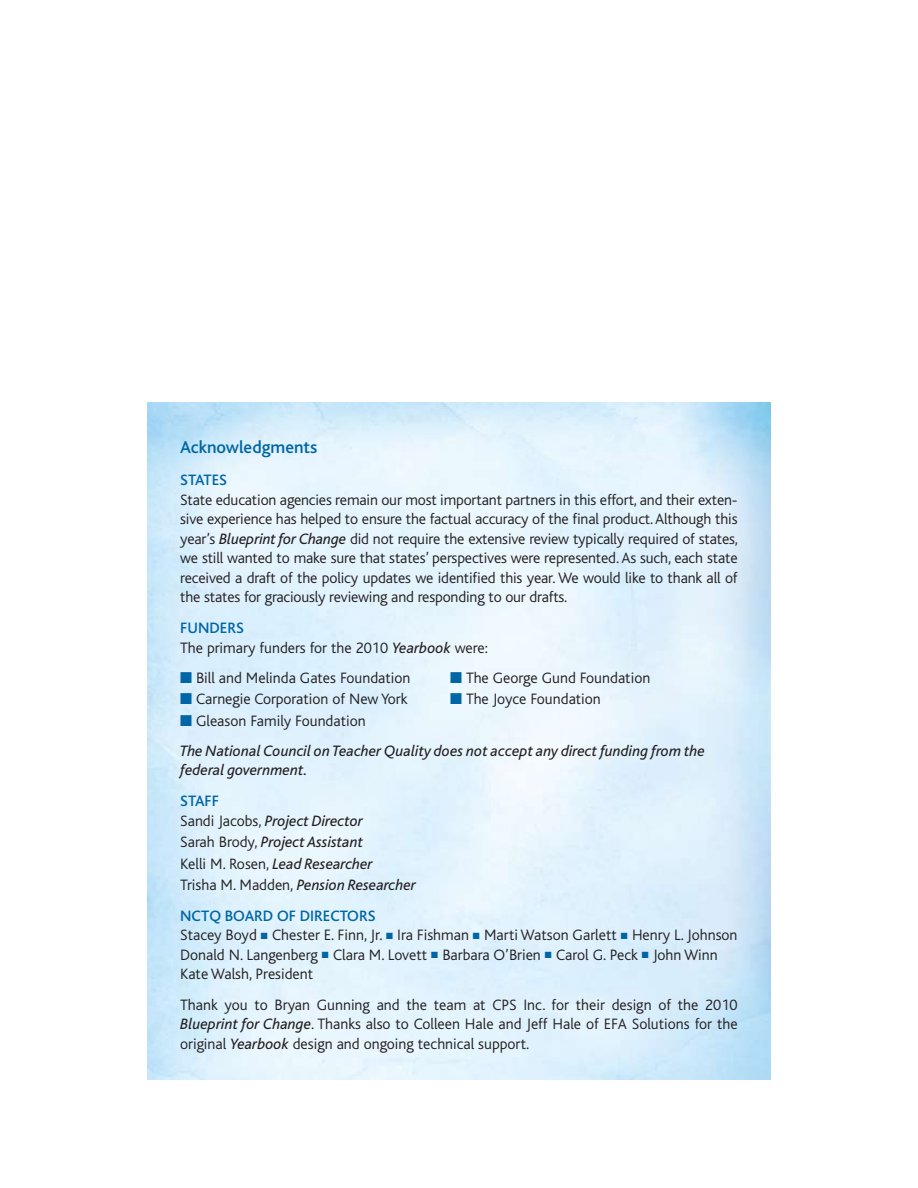
<style>
.page{position:relative;width:918px;height:1188px;background:#fff}
.page>*{position:absolute;margin:0;border:0;box-sizing:border-box;transform-origin:0 0}
.t1{font:500 18px "Bliss";color:#0065a4}
.t2{font:300 15.75px/19.5px "Bliss";color:#231f20;text-align:justify}
.t3{font:italic 15.75px/21.3px "Bliss";color:#231f20}
.t4{font:500 15.75px "Bliss";color:#0065a4}
.s1{font-weight:400;font-style:italic}
.s2{font-weight:500;color:#0065a4}
.s3{color:#0065a4}
.s4{font-weight:300;font-style:normal}
.s5{font-weight:500;font-style:normal;color:#0065a4}
</style>
<div class="page">
<p class="t1" style="left:180px;top:437px;width:139px">ACKNOWLEDGMENTS</p>
<p class="t4" style="left:180px;top:472px;width:9px">STAT</p>
<p class="t4" style="left:212px;top:472px;width:15px">ES</p>
<p class="t2" style="left:180px;top:490px;width:559px">State education agencies remain our most important partners in this effort, and their exten&shy;sive experience has helped to ensure the factual accuracy of the final product. Although this year’s <span class="s1">Blueprint for Change</span> did not require the extensive review typically required of states, we still wanted to make sure that states’ perspectives were represented. As such, each state received a draft of the policy updates we identified this year. We would like to thank all of the states for graciously reviewing and responding to our drafts.</p>
<p class="t2" style="left:180px;top:619px;width:309px"><span class="s2">FUN DERS<br></span>The primary funders for the 2010 <span class="s1">Yearbook</span> were:</p>
<p class="t2" style="left:180px;top:668px;width:232px"><span class="s3">■</span> Bill and Melinda Gates Foundation</p>
<p class="t2" style="left:450px;top:668px;width:202px"><span class="s3">■</span> The George Gund Foundation</p>
<p class="t2" style="left:180px;top:690px;width:229px"><span class="s3">■</span> Carnegie Corporation of New York</p>
<p class="t2" style="left:450px;top:690px;width:152px"><span class="s3">■</span> The Joyce Foundation</p>
<p class="t3" style="left:180px;top:706px;width:526px;line-height:30.3px"><span class="s3">■</span> <span class="s4">Gleason Family Foundation<br></span>The National Council on Teacher Quality does not accept any direct funding from the</p>
<p class="t3" style="left:180px;top:760px;width:129px">federal government.</p>
<p class="t3" style="left:180px;top:792px;width:184px;line-height:19.5px"><span class="s5">STAFF<br></span><span class="s4">Sandi Jacobs,</span> Project Director</p>
<p class="t3" style="left:180px;top:832px;width:237px"><span class="s4">Sarah Brody,</span> Project Assistant<br><span class="s4">Kelli M. Rosen,</span> Lead Researcher<br><span class="s4">Trisha M. Madden,</span> Pension Researcher</p>
<p class="t4" style="left:180px;top:907px;width:11px">NCTQ</p>
<p class="t2" style="left:180px;top:906px;width:559px;text-align:left;text-indent:45px"><span class="s2">BOARD OF DIRECTORS<br></span>Stacey Boyd <span class="s3">■</span> Chester E. Finn, Jr. <span class="s3">■</span> Ira Fishman <span class="s3">■</span> Marti Watson Garlett <span class="s3">■</span> Henry L. Johnson Donald N. Langenberg <span class="s3">■</span> Clara M. Lovett <span class="s3">■</span> Barbara O’Brien <span class="s3">■</span> Carol G. Peck <span class="s3">■</span> John Winn Kate Walsh, President</p>
<p class="t2" style="left:180px;top:995px;width:559px">Thank you to Bryan Gunning and the team at CPS Inc. for their design of the 2010<br><span class="s1">Blueprint for Change</span>. Thanks also to Colleen Hale and Jeff Hale of EFA Solutions for the original <span class="s1">Yearbook</span> design and ongoing technical support.</p>
</div>
